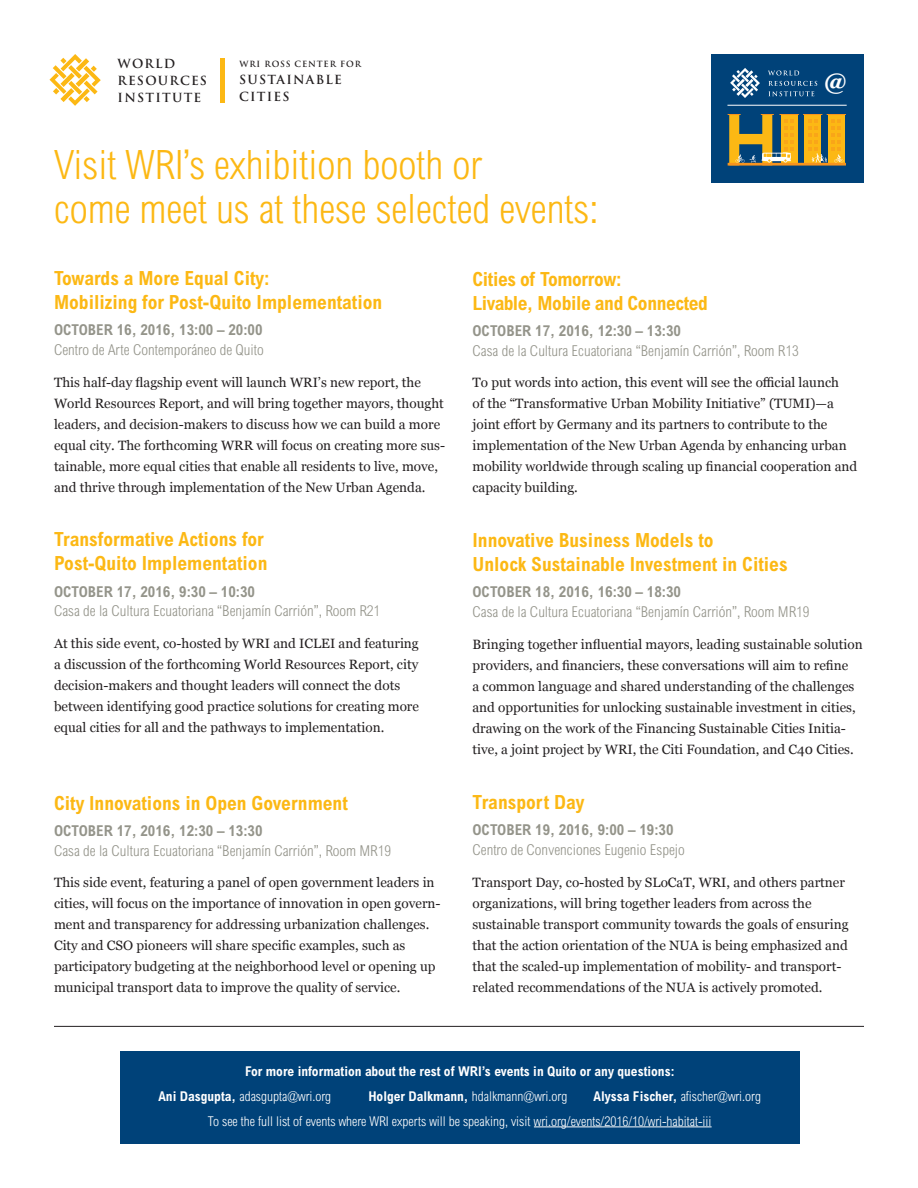
<style>
.page{position:relative;width:918px;height:1188px;background:#fff}
.page>*{position:absolute;margin:0;border:0;box-sizing:border-box;transform-origin:0 0}
.t1{font:300 condensed 40.5px "Arial MT Std";color:#fcb814}
.t2{font:700 24.75px "Georgia";color:#fff}
.t3{font:700 condensed 19.5px/24px "Arial MT Std";color:#fcb814}
.t4{font:700 condensed 19.5px/24px "Arial MT Std";letter-spacing:-.02em;color:#fcb814}
.t5{font:300 condensed 15px/19.5px "Arial MT Std";color:#94948a}
.t6{font:13.5px/21px "Georgia";color:#231f20}
.t7{font:300 condensed 13.5px "Arial MT Std";color:#fff}
.t8{font:700 condensed 13.5px "Arial MT Std";color:#fff}
.t9{font:700 12.3px/17.1px "Trajan Pro";letter-spacing:.1em;color:#231f20}
.t10{font:700 8.4px "Trajan Pro";letter-spacing:.1em;color:#231f20}
.s1{font-weight:700}
</style>
<div class="page">
<svg style="left:50px;top:54px;width:51px;height:52px"></svg>
<hr style="left:221px;top:58px;width:4px;height:44px;background:#fcb814">
<div style="left:712px;top:54px;width:152px;height:128px;background:#004279"></div>
<hr style="left:727px;top:105px;width:120px;height:1px;background:#fff">
<hr style="left:728px;top:163px;width:118px;height:3px;background:#f7931d">
<svg style="left:728px;top:114px;width:118px;height:49px"></svg>
<svg style="left:730px;top:68px;width:30px;height:30px"></svg>
<svg style="left:768px;top:70px;width:31px;height:5px"></svg>
<svg style="left:768px;top:81px;width:49px;height:15px"></svg>
<hr style="left:54px;top:1026px;width:810px;height:1px;background:#231f20">
<div style="left:120px;top:1051px;width:679px;height:93px;background:#004279"></div>
<hr style="left:534px;top:1127px;width:178px;height:1px;background:#fff">
<p class="t9" style="left:118px;top:55px;width:91px">WORLD<br>RESOURCES<br>INSTITUTE</p>
<p class="t10" style="left:240px;top:59px;width:123px">WRI ROSS CENTER FOR</p>
<p class="t9" style="left:239px;top:71px;width:104px">SUSTAINABLE<br>CITIES</p>
<h2 class="t2" style="left:823px;top:63px;width:25px">@</h2>
<p class="t1" style="left:54px;top:142px;width:429px">Visit WRI’s exhibition booth or</p>
<p class="t1" style="left:54px;top:185px;width:546px">come meet us at these selected events:</p>
<p class="t3" style="left:54px;top:266px;width:330px">Towards a More Equal City:<br>Mobilizing for Post-Quito Implementation</p>
<p class="t5" style="left:54px;top:320px;width:211px"><span class="s1">OCTOBER 16, 2016, 13:00 – 20:00<br></span>Centro de Arte Contemporáneo de Quito</p>
<p class="t6" style="left:54px;top:371px;width:393px">This half-day flagship event will launch WRI’s new report, the World Resources Report, and will bring together mayors, thought leaders, and decision-makers to discuss how we can build a more equal city. The forthcoming WRR will focus on creating more sus&shy;tainable, more equal cities that enable all residents to live, move, and thrive through implementation of the New Urban Agenda.</p>
<p class="t3" style="left:54px;top:527px;width:215px">Transformative Actions for<br>Post-Quito Implementation</p>
<p class="t5" style="left:54px;top:582px;width:328px"><span class="s1">OCTOBER 17, 2016, 9:30 – 10:30<br></span>Casa de la Cultura Ecuatoriana “Benjamín Carrión”, Room R21</p>
<p class="t6" style="left:54px;top:632px;width:367px">At this side event, co-hosted by WRI and ICLEI and featuring a discussion of the forthcoming World Resources Report, city decision-makers and thought leaders will connect the dots between identifying good practice solutions for creating more equal cities for all and the pathways to implementation.</p>
<p class="t3" style="left:54px;top:791px;width:295px">City Innovations in Open Government</p>
<p class="t5" style="left:54px;top:821px;width:339px"><span class="s1">OCTOBER 17, 2016, 12:30 – 13:30<br></span>Casa de la Cultura Ecuatoriana “Benjamín Carrión”, Room MR19</p>
<p class="t6" style="left:54px;top:872px;width:388px">This side event, featuring a panel of open government leaders in cities, will focus on the importance of innovation in open govern&shy;ment and transparency for addressing urbanization challenges.<br>City and CSO pioneers will share specific examples, such as participatory budgeting at the neighborhood level or opening up municipal transport data to improve the quality of service.</p>
<p class="t4" style="left:472px;top:267px;width:237px">Cities of Tomorrow:<br>Livable, Mobile and Connected</p>
<p class="t5" style="left:472px;top:321px;width:328px"><span class="s1">OCTOBER 17, 2016, 12:30 – 13:30<br></span>Casa de la Cultura Ecuatoriana “Benjamín Carrión”, Room R13</p>
<p class="t6" style="left:472px;top:372px;width:386px">To put words into action, this event will see the official launch<br>of the “Transformative Urban Mobility Initiative” (TUMI)—a joint effort by Germany and its partners to contribute to the implementation of the New Urban Agenda by enhancing urban mobility worldwide through scaling up financial cooperation and capacity building.</p>
<p class="t3" style="left:472px;top:528px;width:317px">Innovative Business Models to<br>Unlock Sustainable Investment in Cities</p>
<p class="t5" style="left:473px;top:582px;width:339px"><span class="s1">OCTOBER 18, 2016, 16:30 – 18:30<br></span>Casa de la Cultura Ecuatoriana “Benjamín Carrión”, Room MR19</p>
<p class="t6" style="left:472px;top:633px;width:392px">Bringing together influential mayors, leading sustainable solution providers, and financiers, these conversations will aim to refine<br>a common language and shared understanding of the challenges and opportunities for unlocking sustainable investment in cities, drawing on the work of the Financing Sustainable Cities Initia&shy;tive, a joint project by WRI, the Citi Foundation, and C40 Cities.</p>
<p class="t3" style="left:472px;top:790px;width:113px">Transport Day</p>
<p class="t5" style="left:473px;top:820px;width:214px"><span class="s1">OCTOBER 19, 2016, 9:00 – 19:30<br></span>Centro de Convenciones Eugenio Espejo</p>
<p class="t6" style="left:473px;top:871px;width:378px">Transport Day, co-hosted by SLoCaT, WRI, and others partner organizations, will bring together leaders from across the sustainable transport community towards the goals of ensuring that the action orientation of the NUA is being emphasized and that the scaled-up implementation of mobility- and transport&shy;related recommendations of the NUA is actively promoted.</p>
<p class="t8" style="left:245px;top:1063px;width:431px">For more information about the rest of WRI’s events in Quito or any questions:</p>
<p class="t7" style="left:158px;top:1088px;width:174px"><span class="s1">Ani Dasgupta,</span> adasgupta@wri.org</p>
<p class="t7" style="left:368px;top:1088px;width:201px"><span class="s1">Holger Dalkmann,</span> hdalkmann@wri.org</p>
<p class="t7" style="left:594px;top:1088px;width:169px"><span class="s1">Alyssa Fischer,</span> afischer@wri.org</p>
<p class="t7" style="left:208px;top:1113px;width:505px">To see the full list of events where WRI experts will be speaking, visit wri.org/events/2016/10/wri-habitat-iii</p>
</div>
